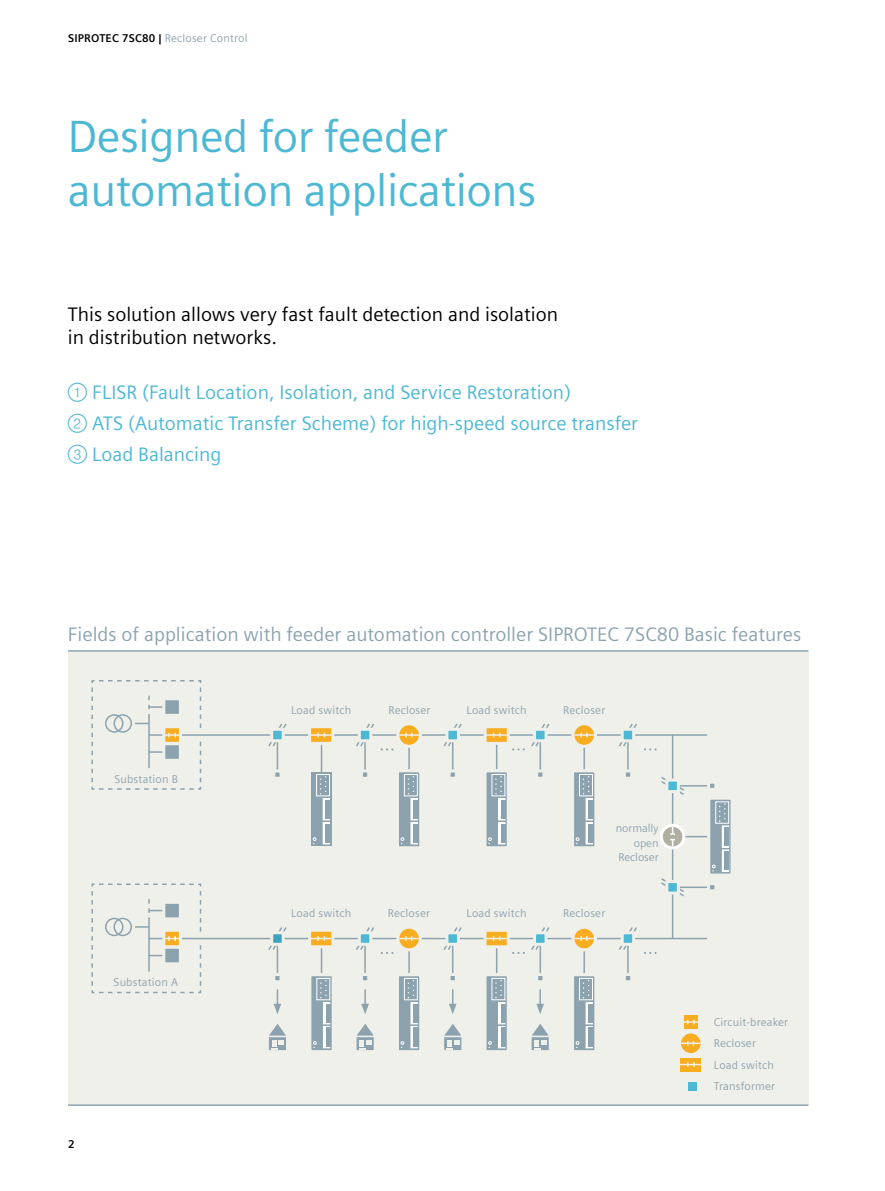
<style>
.page{position:relative;width:885px;height:1191px;background:#fff}
.page>*{position:absolute;margin:0;border:0;box-sizing:border-box;transform-origin:0 0}
.t1{font:45px/54px "Siemens Sans Global";letter-spacing:-.01em;color:#4db8d3}
.t2{font:19.5px/31.2px "Siemens Sans Global";color:#4db8d3}
.t3{font:19.5px/23.4px "Siemens Sans Global";color:#000}
.t4{font:19.5px "Siemens Sans Global";color:#8ca3af}
.t5{font:11.25px/21.3px "Siemens Sans Global";letter-spacing:.015em;color:#8ca3af}
.t6{font:11.25px/14.7px "Siemens Sans Global";letter-spacing:-.01em;color:#8ca3af;text-align:right}
.t7{font:700 11.25px "Siemens Sans Global";color:#000}
.s1{font-weight:700;color:#000}
</style>
<div class="page">
<div style="left:68px;top:651px;width:740px;height:455px;background:#f0f0eb"></div>
<hr style="left:149px;top:734px;width:558px;height:2px;background:#8ca3af">
<hr style="left:149px;top:937px;width:558px;height:2px;background:#8ca3af">
<hr style="left:671px;top:734px;width:2px;height:204px;background:#8ca3af">
<hr style="left:672px;top:836px;width:40px;height:1px;background:#8ca3af">
<hr style="left:583px;top:733px;width:2px;height:39px;background:#8ca3af">
<hr style="left:583px;top:937px;width:2px;height:39px;background:#8ca3af">
<hr style="left:496px;top:733px;width:1px;height:39px;background:#8ca3af">
<hr style="left:496px;top:937px;width:1px;height:39px;background:#8ca3af">
<hr style="left:408px;top:733px;width:2px;height:39px;background:#8ca3af">
<hr style="left:408px;top:937px;width:2px;height:39px;background:#8ca3af">
<hr style="left:321px;top:733px;width:1px;height:39px;background:#8ca3af">
<hr style="left:321px;top:937px;width:1px;height:39px;background:#8ca3af">
<svg style="left:311px;top:772px;width:20px;height:74px"></svg>
<div style="left:316px;top:774px;width:14px;height:22px;border:1px solid #fff"></div>
<svg style="left:311px;top:776px;width:19px;height:68px"></svg>
<hr style="left:277px;top:733px;width:1px;height:39px;background:#8ca3af">
<svg style="left:267px;top:723px;width:21px;height:25px"></svg>
<svg style="left:275px;top:768px;width:5px;height:9px"></svg>
<hr style="left:277px;top:937px;width:1px;height:39px;background:#8ca3af">
<svg style="left:267px;top:927px;width:21px;height:24px"></svg>
<hr style="left:364px;top:733px;width:2px;height:39px;background:#8ca3af">
<svg style="left:363px;top:768px;width:5px;height:9px"></svg>
<hr style="left:364px;top:937px;width:2px;height:39px;background:#8ca3af">
<hr style="left:452px;top:733px;width:1px;height:39px;background:#8ca3af">
<svg style="left:442px;top:723px;width:21px;height:25px"></svg>
<svg style="left:450px;top:768px;width:5px;height:9px"></svg>
<hr style="left:452px;top:937px;width:1px;height:39px;background:#8ca3af">
<svg style="left:442px;top:927px;width:21px;height:24px"></svg>
<hr style="left:539px;top:733px;width:2px;height:39px;background:#8ca3af">
<svg style="left:538px;top:768px;width:5px;height:9px"></svg>
<hr style="left:539px;top:937px;width:2px;height:39px;background:#8ca3af">
<hr style="left:627px;top:733px;width:1px;height:39px;background:#8ca3af">
<svg style="left:626px;top:768px;width:5px;height:9px"></svg>
<hr style="left:627px;top:937px;width:1px;height:39px;background:#8ca3af">
<svg style="left:626px;top:971px;width:5px;height:10px"></svg>
<svg style="left:398px;top:723px;width:22px;height:23px"></svg>
<hr style="left:399px;top:734px;width:20px;height:2px;background:#f0f0eb">
<svg style="left:405px;top:732px;width:7px;height:5px"></svg>
<div style="left:396px;top:722px;width:26px;height:26px;border:3px solid #f0f0eb;border-radius:50%"></div>
<svg style="left:661px;top:825px;width:22px;height:23px"></svg>
<svg style="left:670px;top:828px;width:5px;height:17px"></svg>
<div style="left:659px;top:824px;width:26px;height:25px;border:3px solid #fff;border-radius:50%"></div>
<svg style="left:398px;top:927px;width:22px;height:22px"></svg>
<hr style="left:399px;top:937px;width:20px;height:2px;background:#f0f0eb">
<svg style="left:405px;top:936px;width:7px;height:5px"></svg>
<div style="left:396px;top:925px;width:26px;height:26px;border:3px solid #f0f0eb;border-radius:50%"></div>
<svg style="left:573px;top:723px;width:22px;height:23px"></svg>
<hr style="left:574px;top:734px;width:20px;height:2px;background:#f0f0eb">
<svg style="left:580px;top:732px;width:7px;height:5px"></svg>
<div style="left:571px;top:722px;width:26px;height:26px;border:3px solid #f0f0eb;border-radius:50%"></div>
<svg style="left:573px;top:927px;width:22px;height:22px"></svg>
<hr style="left:574px;top:937px;width:20px;height:2px;background:#f0f0eb">
<svg style="left:580px;top:936px;width:7px;height:5px"></svg>
<div style="left:571px;top:925px;width:26px;height:26px;border:3px solid #f0f0eb;border-radius:50%"></div>
<svg style="left:268px;top:971px;width:18px;height:80px"></svg>
<svg style="left:354px;top:723px;width:39px;height:27px"></svg>
<svg style="left:354px;top:927px;width:39px;height:27px"></svg>
<svg style="left:617px;top:723px;width:39px;height:27px"></svg>
<svg style="left:617px;top:927px;width:39px;height:27px"></svg>
<svg style="left:306px;top:728px;width:30px;height:18px"></svg>
<svg style="left:306px;top:931px;width:30px;height:18px"></svg>
<svg style="left:482px;top:723px;width:69px;height:27px"></svg>
<svg style="left:482px;top:927px;width:69px;height:27px"></svg>
<svg style="left:91px;top:680px;width:111px;height:110px"></svg>
<svg style="left:91px;top:883px;width:111px;height:111px"></svg>
<hr style="left:671px;top:785px;width:39px;height:1px;background:#8ca3af">
<svg style="left:661px;top:775px;width:24px;height:21px"></svg>
<hr style="left:671px;top:886px;width:39px;height:2px;background:#8ca3af">
<svg style="left:661px;top:876px;width:24px;height:22px"></svg>
<hr style="left:68px;top:650px;width:740px;height:1px;background:#8ca3af">
<hr style="left:68px;top:1104px;width:740px;height:2px;background:#8ca3af">
<div style="left:684px;top:1015px;width:13px;height:13px;background:#f8ac1f"></div>
<svg style="left:684px;top:1019px;width:13px;height:5px"></svg>
<div style="left:681px;top:1033px;width:19px;height:20px;background:#f8ac1f;border-radius:50%"></div>
<svg style="left:681px;top:1041px;width:19px;height:4px"></svg>
<div style="left:680px;top:1057px;width:20px;height:14px;background:#f8ac1f"></div>
<hr style="left:680px;top:1063px;width:20px;height:2px;background:#f0f0eb">
<svg style="left:687px;top:1062px;width:7px;height:5px"></svg>
<div style="left:687px;top:1082px;width:9px;height:8px;background:#4db8d3"></div>
<svg style="left:399px;top:767px;width:21px;height:80px;background:#a7b8c0"></svg>
<svg style="left:486px;top:767px;width:21px;height:80px;background:#a8b9c1"></svg>
<svg style="left:574px;top:767px;width:21px;height:80px;background:#a6b7c0"></svg>
<svg style="left:705px;top:783px;width:26px;height:107px"></svg>
<svg style="left:574px;top:971px;width:21px;height:80px;background:#a6b7c0"></svg>
<svg style="left:486px;top:971px;width:21px;height:80px;background:#a7b8c1"></svg>
<svg style="left:399px;top:971px;width:21px;height:80px;background:#a6b7c0"></svg>
<svg style="left:311px;top:971px;width:21px;height:80px;background:#a7b8c1"></svg>
<svg style="left:356px;top:971px;width:18px;height:80px"></svg>
<svg style="left:444px;top:971px;width:18px;height:80px"></svg>
<svg style="left:531px;top:971px;width:18px;height:80px"></svg>
<p class="t5" style="left:68px;top:28px;width:181px"><span class="s1">SIPROTEC 7SC80 |</span> Recloser Control</p>
<h1 class="t1" style="left:68px;top:111px;width:470px">Designed for feeder automation applications</h1>
<h2 class="t3" style="left:68px;top:303px;width:492px">This solution allows very fast fault detection and isolation in distribution networks.</h2>
<h2 class="t2" style="left:68px;top:377px;width:571px">① FLISR (Fault Location, Isolation, and Service Restoration)<br>② ATS (Automatic Transfer Scheme) for high-speed source transfer<br>③ Load Balancing</h2>
<h2 class="t4" style="left:68px;top:620px;width:735px">Fields of application with feeder automation controller SIPROTEC 7SC80 Basic features</h2>
<p class="t5" style="left:114px;top:768px;width:65px">Substation B</p>
<p class="t5" style="left:114px;top:972px;width:66px">Substation A</p>
<p class="t7" style="left:68px;top:1137px;width:8px">2</p>
<p class="t5" style="left:291px;top:699px;width:62px">Load switch</p>
<p class="t5" style="left:388px;top:699px;width:44px">Recloser</p>
<p class="t5" style="left:466px;top:699px;width:62px">Load switch</p>
<p class="t5" style="left:563px;top:699px;width:44px">Recloser</p>
<p class="t5" style="left:291px;top:903px;width:62px">Load switch</p>
<p class="t5" style="left:388px;top:903px;width:44px">Recloser</p>
<p class="t5" style="left:466px;top:903px;width:62px">Load switch</p>
<p class="t6" style="left:615px;top:821px;width:44px">normally open<br>Recloser</p>
<p class="t5" style="left:563px;top:903px;width:44px">Recloser</p>
<p class="t5" style="left:713px;top:1012px;width:76px">Circuit-breaker<br>Recloser<br>Load switch<br>Transformer</p>
</div>
